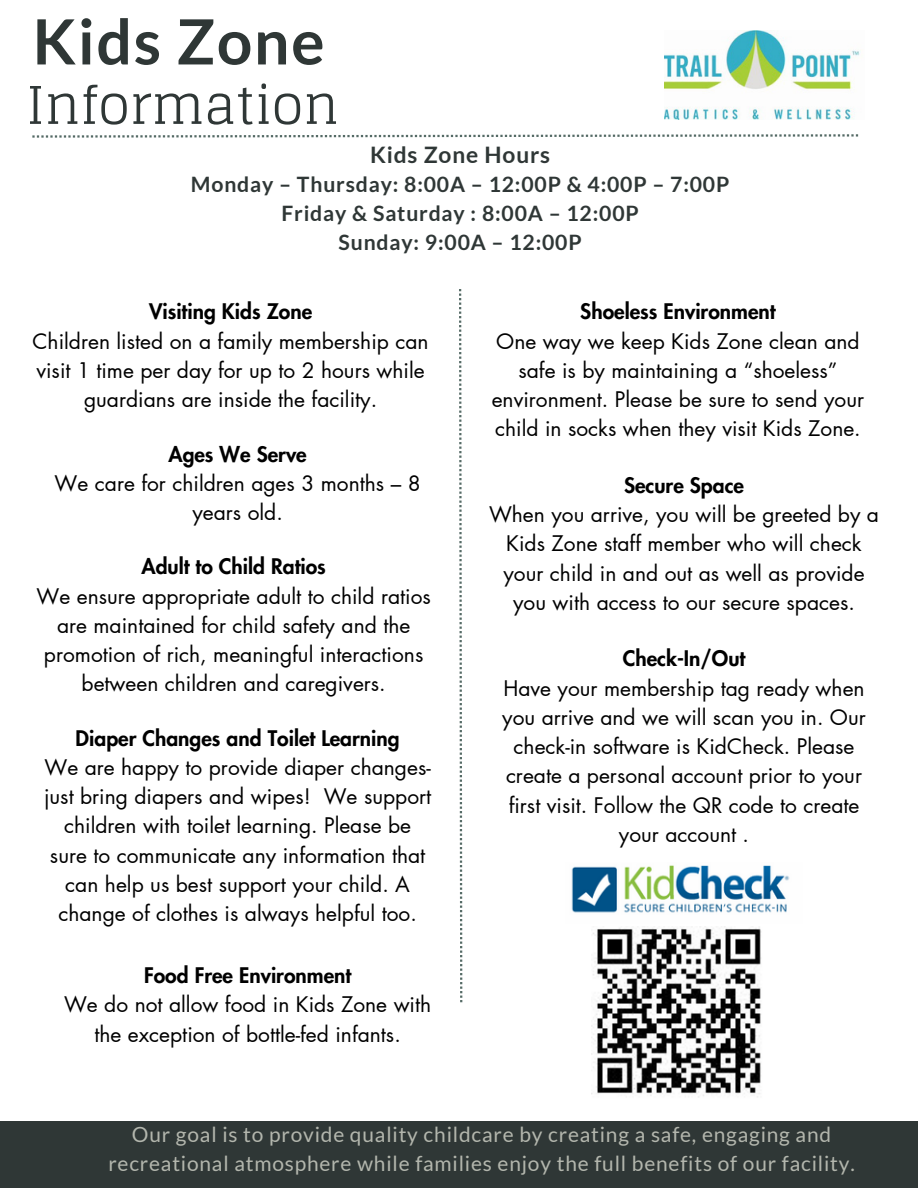
<style>
.page{position:relative;width:918px;height:1188px;background:#fff}
.page>*{position:absolute;margin:0;border:0;box-sizing:border-box;transform-origin:0 0}
.t1{font:700 62.4px "Lato";letter-spacing:.03em;color:#2f3736}
.t2{font:51.9px "Glegoo";color:#2f3736}
.t3{font:700 22.8px "Lato";letter-spacing:.04em;color:#2f3736}
.t4{font:700 21.3px/29.2px "Lato";letter-spacing:.04em;color:#2f3736;text-align:center}
.t5{font:21px/29.2px "Futura LT Pro";color:#000;text-align:center}
.t6{font:800 21px "Futura LT Pro";color:#000}
.t7{font:20.85px "Lato";letter-spacing:.04em;color:#b3b6ad}
</style>
<div class="page">
<svg style="left:32px;top:134px;width:826px;height:4px"></svg>
<div style="left:0;top:1121px;width:918px;height:67px;background:#2f3736"></div>
<img style="left:664px;top:31px;width:196px;height:89px">
<svg style="left:459px;top:289px;width:3px;height:713px"></svg>
<img style="left:592px;top:927px;width:169px;height:171px">
<img style="left:571px;top:865px;width:219px;height:48px">
<p class="t1" style="left:33px;top:3px;width:293px">Kids Zone</p>
<p class="t2" style="left:26px;top:76px;width:314px">Information</p>
<p class="t3" style="left:370px;top:140px;width:182px">Kids Zone Hours</p>
<p class="t4" style="left:191px;top:169px;width:540px">Monday – Thursday: 8:00A – 12:00P &amp; 4:00P – 7:00P<br>Friday &amp; Saturday : 8:00A – 12:00P<br>Sunday: 9:00A – 12:00P</p>
<p class="t6" style="left:149px;top:302px;width:165px">Visiting Kids Zone</p>
<p class="t5" style="left:33px;top:327px;width:398px">Children listed on a family membership can visit 1 time per day for up to 2 hours while guardians are inside the facility.</p>
<p class="t6" style="left:168px;top:444px;width:140px">Ages We Serve</p>
<p class="t5" style="left:55px;top:469px;width:367px">We care for children ages 3 months – 8 years old.</p>
<p class="t6" style="left:141px;top:557px;width:186px">Adult to Child Ratios</p>
<p class="t5" style="left:37px;top:582px;width:396px">We ensure appropriate adult to child ratios are maintained for child safety and the promotion of rich, meaningful interactions between children and caregivers.</p>
<p class="t6" style="left:76px;top:728px;width:326px">Diaper Changes and Toilet Learning</p>
<p class="t5" style="left:44px;top:753px;width:389px">We are happy to provide diaper changes&shy;just bring diapers and wipes! We support children with toilet learning. Please be sure to communicate any information that can help us best support your child. A change of clothes is always helpful too.</p>
<p class="t6" style="left:144px;top:966px;width:209px">Food Free Environment</p>
<p class="t5" style="left:64px;top:991px;width:369px">We do not allow food in Kids Zone with the exception of bottle-fed infants.</p>
<p class="t6" style="left:580px;top:302px;width:197px">Shoeless Environment</p>
<p class="t5" style="left:492px;top:327px;width:374px">One way we keep Kids Zone clean and safe is by maintaining a “shoeless” environment. Please be sure to send your child in socks when they visit Kids Zone.</p>
<p class="t6" style="left:624px;top:475px;width:122px">Secure Space</p>
<p class="t5" style="left:489px;top:501px;width:392px">When you arrive, you will be greeted by a Kids Zone staff member who will check your child in and out as well as provide you with access to our secure spaces.</p>
<p class="t6" style="left:623px;top:649px;width:124px">Check-In/Out</p>
<p class="t5" style="left:502px;top:674px;width:365px">Have your membership tag ready when you arrive and we will scan you in. Our check-in software is KidCheck. Please create a personal account prior to your first visit. Follow the QR code to create your account .</p>
<p class="t7" style="left:132px;top:1121px;width:701px">Our goal is to provide quality childcare by creating a safe, engaging and</p>
<p class="t7" style="left:108px;top:1150px;width:748px">recreational atmosphere while families enjoy the full benefits of our facility.</p>
</div>
